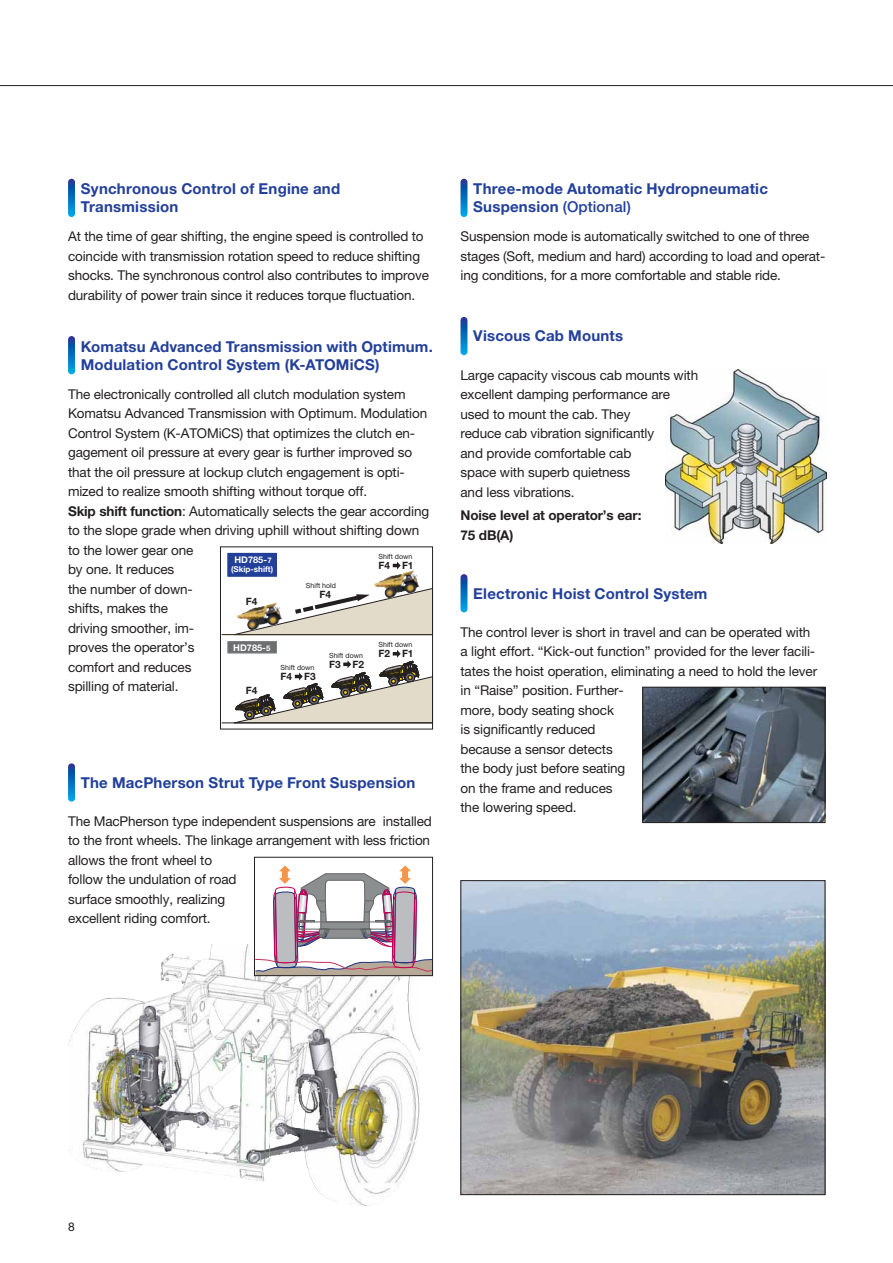
<style>
.page{position:relative;width:893px;height:1263px;background:#fff}
.page>*{position:absolute;margin:0;border:0;box-sizing:border-box;transform-origin:0 0}
.t1{font:700 15px/18px "Helvetica Neue LT Pro";letter-spacing:.015em;color:#223f9a}
.t2{font:13.5px/19.5px "Helvetica Neue LT Pro";letter-spacing:-.01em;color:#231f20}
.t3{font:700 13.5px/19.5px "Helvetica Neue LT Pro";letter-spacing:-.01em;color:#231f20}
.t4{font:12px "Helvetica Neue LT Pro";color:#231f20}
.t5{font:700 10.05px "Helvetica Neue LT Pro";color:#231f20}
.t6{font:700 9.15px "Helvetica Neue LT Pro";color:#fff}
.t7{font:700 8.1px "Helvetica Neue LT Pro";color:#fff}
.t8{font:7.05px "Helvetica Neue LT Pro";color:#231f20}
.s1{font-weight:500}
.s2{font-weight:700}
.s3{font-size:7.65px}
</style>
<div class="page">
<hr style="left:0;top:85px;width:892px;height:1px;background:#231f20">
<svg style="left:393px;top:562px;width:7px;height:7px"></svg>
<svg style="left:235px;top:588px;width:196px;height:46px"></svg>
<hr style="left:222px;top:634px;width:210px;height:1px;background:#231f20">
<hr style="left:222px;top:723px;width:210px;height:1px;background:#231f20">
<svg style="left:232px;top:648px;width:199px;height:76px"></svg>
<div style="left:228px;top:642px;width:48px;height:11px;background:#6d6e70"></div>
<div style="left:228px;top:641px;width:48px;height:12px;border:1px solid #808285"></div>
<div style="left:228px;top:553px;width:48px;height:23px;background:#223f9a"></div>
<img style="left:245px;top:604px;width:25px;height:8px">
<img style="left:382px;top:572px;width:25px;height:9px">
<div style="left:220px;top:547px;width:213px;height:182px;border:1px solid #231f20"></div>
<img style="left:666px;top:370px;width:160px;height:173px">
<svg style="left:68px;top:179px;width:7px;height:38px"></svg>
<svg style="left:460px;top:179px;width:7px;height:38px"></svg>
<svg style="left:460px;top:574px;width:7px;height:38px"></svg>
<svg style="left:460px;top:317px;width:7px;height:38px"></svg>
<svg style="left:68px;top:763px;width:7px;height:39px"></svg>
<svg style="left:68px;top:336px;width:7px;height:38px"></svg>
<img style="left:644px;top:689px;width:179px;height:132px">
<div style="left:642px;top:687px;width:183px;height:136px;border:1px solid #231f20"></div>
<img style="left:462px;top:882px;width:361px;height:311px">
<div style="left:460px;top:880px;width:365px;height:315px;border:1px solid #231f20"></div>
<svg style="left:68px;top:944px;width:365px;height:262px"></svg>
<img style="left:163px;top:1151px;width:138px;height:31px">
<svg style="left:256px;top:865px;width:175px;height:109px"></svg>
<div style="left:254px;top:857px;width:179px;height:119px;border:1px solid #231f20"></div>
<p class="t1" style="left:81px;top:182px;width:261px">Synchronous Control of Engine and<br>Transmission</p>
<p class="t1" style="left:473px;top:182px;width:296px">Three-mode Automatic Hydropneumatic<br>Suspension <span class="s1">(Optional)</span></p>
<p class="t2" style="left:68px;top:228px;width:362px">At the time of gear shifting, the engine speed is controlled to coincide with transmission rotation speed to reduce shifting shocks. The synchronous control also contributes to improve durability of power train since it reduces torque fluctuation.</p>
<p class="t2" style="left:460px;top:228px;width:366px">Suspension mode is automatically switched to one of three stages (Soft, medium and hard) according to load and operat&shy;ing conditions, for a more comfortable and stable ride.</p>
<p class="t1" style="left:81px;top:339px;width:353px">Komatsu Advanced Transmission with Optimum.<br>Modulation Control System (K-ATOMiCS)</p>
<p class="t2" style="left:68px;top:386px;width:362px">The electronically controlled all clutch modulation system Komatsu Advanced Transmission with Optimum. Modulation Control System (K-ATOMiCS) that optimizes the clutch en&shy;gagement oil pressure at every gear is further improved so that the oil pressure at lockup clutch engagement is opti&shy;mized to realize smooth shifting without torque off.<br><span class="s2">Skip shift function</span>: Automatically selects the gear according to the slope grade when driving uphill without shifting down to the lower gear one<br>by one. It reduces<br>the number of down-<br>shifts, makes the<br>driving smoother, im-<br>proves the operator’s<br>comfort and reduces<br>spilling of material.</p>
<p class="t8" style="left:378px;top:552px;width:35px">Shift down</p>
<p class="t5" style="left:402px;top:562px;width:13px">F1</p>
<p class="t6" style="left:234px;top:556px;width:39px">HD785-<span class="s3">7</span></p>
<p class="t7" style="left:231px;top:567px;width:43px">(Skip-shift)</p>
<p class="t5" style="left:378px;top:562px;width:13px">F4</p>
<p class="t8" style="left:306px;top:581px;width:32px">Shift hold</p>
<p class="t5" style="left:319px;top:591px;width:13px">F4</p>
<p class="t5" style="left:246px;top:598px;width:13px">F4</p>
<p class="t8" style="left:378px;top:640px;width:35px">Shift down</p>
<p class="t5" style="left:402px;top:650px;width:13px">F1</p>
<p class="t6" style="left:233px;top:644px;width:39px">HD785-<span class="s3">5</span></p>
<p class="t5" style="left:378px;top:650px;width:13px">F2</p>
<p class="t8" style="left:329px;top:651px;width:35px">Shift down</p>
<p class="t5" style="left:352px;top:661px;width:13px">F2</p>
<p class="t5" style="left:329px;top:661px;width:13px">F3</p>
<p class="t8" style="left:280px;top:663px;width:35px">Shift down</p>
<p class="t5" style="left:304px;top:673px;width:13px">F3</p>
<p class="t5" style="left:280px;top:673px;width:13px">F4</p>
<p class="t5" style="left:246px;top:686px;width:13px">F4</p>
<p class="t1" style="left:81px;top:775px;width:336px">The MacPherson Strut Type Front Suspension</p>
<p class="t2" style="left:68px;top:813px;width:365px">The MacPherson type independent suspensions are installed to the front wheels. The linkage arrangement with less friction allows the front wheel to<br>follow the undulation of road<br>surface smoothly, realizing<br>excellent riding comfort.</p>
<p class="t1" style="left:473px;top:329px;width:151px">Viscous Cab Mounts</p>
<p class="t2" style="left:460px;top:367px;width:239px">Large capacity viscous cab mounts with excellent damping performance are used to mount the cab. They<br>reduce cab vibration significantly<br>and provide comfortable cab<br>space with superb quietness<br>and less vibrations.</p>
<p class="t3" style="left:460px;top:507px;width:182px">Noise level at operator’s ear:<br>75 dB(A)</p>
<p class="t1" style="left:473px;top:586px;width:236px">Electronic Hoist Control System</p>
<p class="t2" style="left:460px;top:624px;width:358px">The control lever is short in travel and can be operated with a light effort. “Kick-out function” provided for the lever facili&shy;tates the hoist operation, eliminating a need to hold the lever in “Raise” position. Further-<br>more, body seating shock<br>is significantly reduced<br>because a sensor detects<br>the body just before seating<br>on the frame and reduces<br>the lowering speed.</p>
<p class="t4" style="left:68px;top:1222px;width:8px">8</p>
</div>
